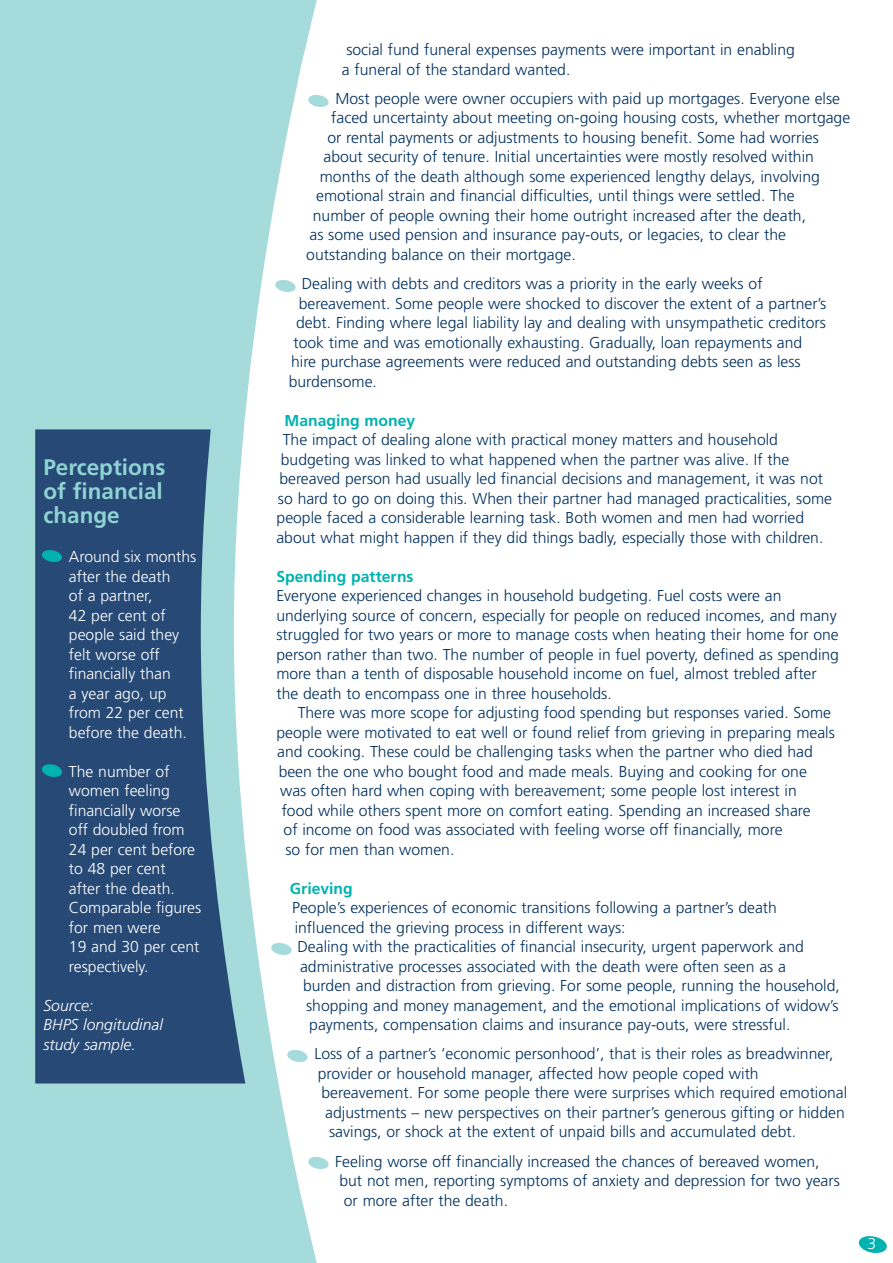
<style>
.page{position:relative;width:893px;height:1263px;background:#fff}
.page>*{position:absolute;margin:0;border:0;box-sizing:border-box;transform-origin:0 0}
.t1{font:700 22.5px/24px "Frutiger";color:#8fd3d3}
.t2{font:300 15.75px/19.5px "Frutiger";color:#00305e}
.t3{font:300 15.75px/19.5px "Frutiger";color:#fff}
.t4{font:700 15.75px "Frutiger";color:#00b2b0}
.t5{font:italic 300 15.75px/19.5px "Frutiger";color:#fff}
</style>
<div class="page">
<img style="left:858px;top:1236px;width:29px;height:16px">
<svg style="left:0;top:0;width:321px;height:1263px;fill:#a5dbda"></svg>
<img style="left:304px;top:91px;width:25px;height:15px">
<img style="left:288px;top:276px;width:8px;height:15px">
<img style="left:288px;top:939px;width:4px;height:15px">
<img style="left:288px;top:1047px;width:21px;height:14px">
<img style="left:305px;top:1154px;width:24px;height:15px">
<div style="left:35px;top:429px;width:166px;height:655px;background:#274975"></div>
<svg style="left:201px;top:0;width:87px;height:1263px;fill:#a5dbda"></svg>
<img style="left:40px;top:548px;width:24px;height:13px">
<img style="left:40px;top:763px;width:24px;height:13px">
<h1 class="t1" style="left:43px;top:457px;width:124px">Perceptions of financial change</h1>
<p class="t3" style="left:69px;top:548px;width:129px">Around six months after the death<br>of a partner,<br>42 per cent of people said they felt worse off financially than<br>a year ago, up from 22 per cent before the death.</p>
<p class="t3" style="left:69px;top:763px;width:134px">The number of women feeling financially worse off doubled from<br>24 per cent before to 48 per cent<br>after the death.<br>Comparable figures for men were<br>19 and 30 per cent respectively.</p>
<p class="t5" style="left:43px;top:997px;width:121px">Source:<br>BHPS longitudinal study sample.</p>
<p class="t2" style="left:342px;top:41px;width:455px">social fund funeral expenses payments were important in enabling a funeral of the standard wanted.</p>
<p class="t2" style="left:335px;top:90px;width:506px">Most people were owner occupiers with paid up mortgages. Everyone else</p>
<p class="t2" style="left:331px;top:109px;width:520px">faced uncertainty about meeting on-going housing costs, whether mortgage</p>
<p class="t2" style="left:327px;top:129px;width:493px">or rental payments or adjustments to housing benefit. Some had worries</p>
<p class="t2" style="left:323px;top:148px;width:492px">about security of tenure. Initial uncertainties were mostly resolved within</p>
<p class="t2" style="left:320px;top:168px;width:502px">months of the death although some experienced lengthy delays, involving</p>
<p class="t2" style="left:316px;top:187px;width:480px">emotional strain and financial difficulties, until things were settled. The</p>
<p class="t2" style="left:313px;top:207px;width:495px">number of people owning their home outright increased after the death,</p>
<p class="t2" style="left:309px;top:226px;width:478px">as some used pension and insurance pay-outs, or legacies, to clear the</p>
<p class="t2" style="left:306px;top:246px;width:271px">outstanding balance on their mortgage.</p>
<p class="t2" style="left:302px;top:275px;width:462px">Dealing with debts and creditors was a priority in the early weeks of</p>
<p class="t2" style="left:299px;top:295px;width:529px">bereavement. Some people were shocked to discover the extent of a partner’s</p>
<p class="t2" style="left:296px;top:314px;width:531px">debt. Finding where legal liability lay and dealing with unsympathetic creditors</p>
<p class="t2" style="left:293px;top:334px;width:510px">took time and was emotionally exhausting. Gradually, loan repayments and</p>
<p class="t2" style="left:291px;top:353px;width:511px">hire purchase agreements were reduced and outstanding debts seen as less</p>
<p class="t2" style="left:289px;top:373px;width:90px">burdensome.</p>
<p class="t4" style="left:285px;top:414px;width:132px">Managing money</p>
<p class="t2" style="left:276px;top:431px;width:557px;text-indent:6px">The impact of dealing alone with practical money matters and household budgeting was linked to what happened when the partner was alive. If the bereaved person had usually led financial decisions and management, it was not so hard to go on doing this. When their partner had managed practicalities, some people faced a considerable learning task. Both women and men had worried about what might happen if they did things badly, especially those with children.</p>
<p class="t4" style="left:276px;top:570px;width:139px">Spending patterns</p>
<p class="t2" style="left:276px;top:587px;width:564px">Everyone experienced changes in household budgeting. Fuel costs were an underlying source of concern, especially for people on reduced incomes, and many struggled for two years or more to manage costs when heating their home for one person rather than two. The number of people in fuel poverty, defined as spending more than a tenth of disposable household income on fuel, almost trebled after the death to encompass one in three households.</p>
<p class="t2" style="left:298px;top:704px;width:535px">There was more scope for adjusting food spending but responses varied. Some</p>
<p class="t2" style="left:276px;top:724px;width:560px">people were motivated to eat well or found relief from grieving in preparing meals</p>
<p class="t2" style="left:277px;top:743px;width:537px">and cooking. These could be challenging tasks when the partner who died had</p>
<p class="t2" style="left:279px;top:763px;width:530px">been the one who bought food and made meals. Buying and cooking for one</p>
<p class="t2" style="left:280px;top:782px;width:518px">was often hard when coping with bereavement; some people lost interest in</p>
<p class="t2" style="left:282px;top:802px;width:530px">food while others spent more on comfort eating. Spending an increased share</p>
<p class="t2" style="left:284px;top:821px;width:500px">of income on food was associated with feeling worse off financially, more</p>
<p class="t2" style="left:285px;top:841px;width:170px">so for men than women.</p>
<p class="t4" style="left:290px;top:882px;width:64px">Grieving</p>
<p class="t2" style="left:292px;top:899px;width:486px">People’s experiences of economic transitions following a partner’s death</p>
<p class="t2" style="left:295px;top:919px;width:332px">influenced the grieving process in different ways:</p>
<p class="t2" style="left:297px;top:938px;width:508px">Dealing with the practicalities of financial insecurity, urgent paperwork and</p>
<p class="t2" style="left:300px;top:958px;width:487px">administrative processes associated with the death were often seen as a</p>
<p class="t2" style="left:303px;top:977px;width:538px">burden and distraction from grieving. For some people, running the household,</p>
<p class="t2" style="left:306px;top:997px;width:534px">shopping and money management, and the emotional implications of widow’s</p>
<p class="t2" style="left:309px;top:1016px;width:483px">payments, compensation claims and insurance pay-outs, were stressful.</p>
<p class="t2" style="left:314px;top:1045px;width:521px">Loss of a partner’s ‘economic personhood’, that is their roles as breadwinner,</p>
<p class="t2" style="left:318px;top:1065px;width:442px">provider or household manager, affected how people coped with</p>
<p class="t2" style="left:321px;top:1084px;width:527px">bereavement. For some people there were surprises which required emotional</p>
<p class="t2" style="left:325px;top:1104px;width:521px">adjustments – new perspectives on their partner’s generous gifting or hidden</p>
<p class="t2" style="left:329px;top:1123px;width:468px">savings, or shock at the extent of unpaid bills and accumulated debt.</p>
<p class="t2" style="left:335px;top:1153px;width:506px">Feeling worse off financially increased the chances of bereaved women, but not men, reporting symptoms of anxiety and depression for two years or more after the death.</p>
<p class="t3" style="left:867px;top:1235px;width:10px">3</p>
</div>
